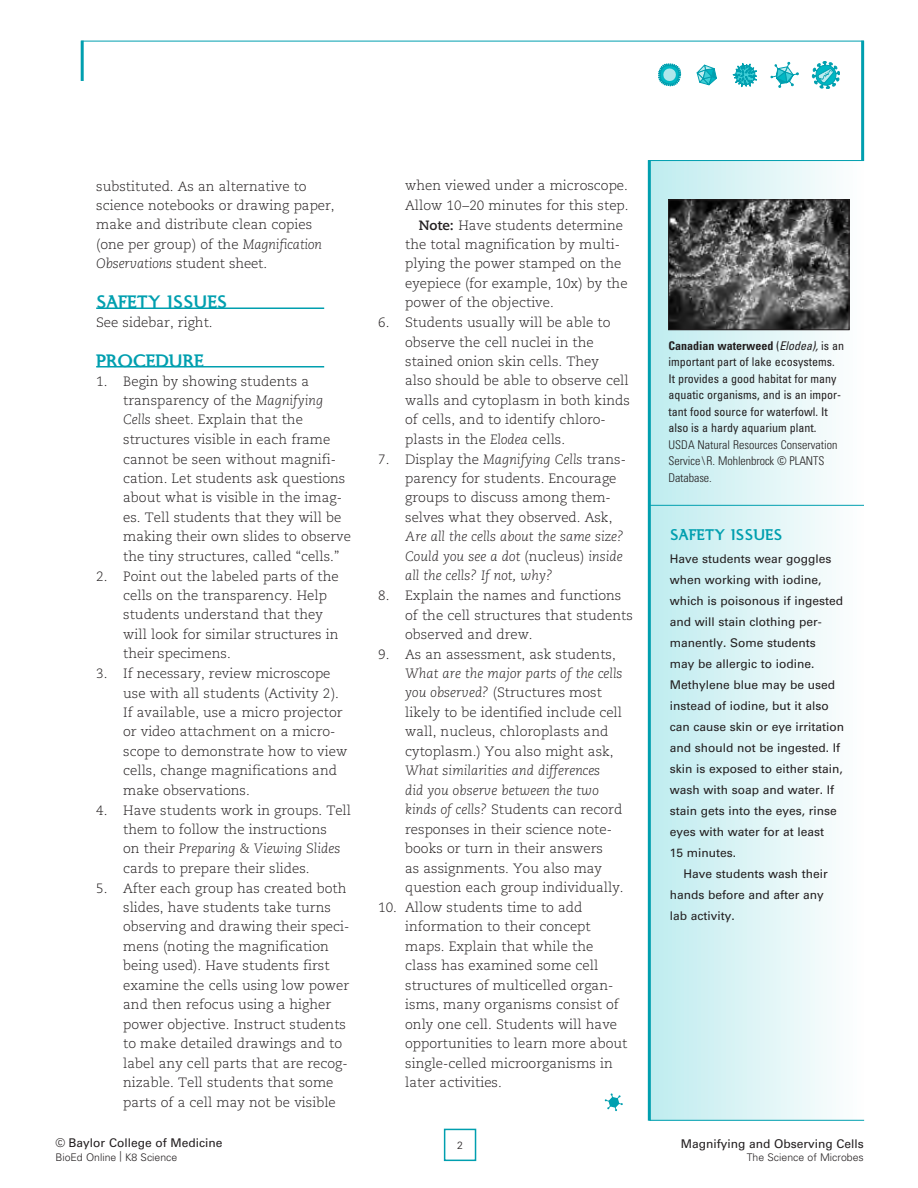
<style>
.page{position:relative;width:918px;height:1188px;background:#fff}
.page>*{position:absolute;margin:0;border:0;box-sizing:border-box;transform-origin:0 0}
.SubHead1{font:700 21px "Ela Demiserif";color:#009faf}
.t1{font:700 18px "Ela Demiserif";color:#009faf}
.t2{font:300 13.5px/19.5px "Caecilia";color:#231f20}
.t3{font:12px/21px "Univers";color:#231f20}
.t4{font:condensed 12px/16.5px "Univers";color:#231f20}
.t5{font:300 10.5px "Univers";color:#231f20}
.s1{font-style:italic}
.s2{font-weight:700}
.s3{font-weight:300}
</style>
<div class="page">
<div style="left:444px;top:1129px;width:32px;height:32px;background:#fff;border:2px solid #009faf"></div>
<hr style="left:96px;top:308px;width:228px;height:1px;background:#009faf">
<hr style="left:96px;top:366px;width:228px;height:2px;background:#009faf">
<div style="left:649px;top:161px;width:215px;height:959px;background:linear-gradient(to right,#bfecef,#fdfdfd)"></div>
<img style="left:670px;top:202px;width:177px;height:126px">
<div style="left:668px;top:200px;width:181px;height:130px;border:1px solid #231f20"></div>
<svg style="left:658px;top:63px;width:23px;height:24px"></svg>
<svg style="left:732px;top:63px;width:25px;height:25px"></svg>
<svg style="left:696px;top:64px;width:21px;height:22px"></svg>
<svg style="left:812px;top:61px;width:28px;height:28px"></svg>
<svg style="left:771px;top:62px;width:28px;height:26px"></svg>
<hr style="left:81px;top:41px;width:783px;height:1px;background:#009faf">
<hr style="left:81px;top:41px;width:3px;height:40px;background:#009faf">
<hr style="left:648px;top:160px;width:3px;height:961px;background:#009faf">
<hr style="left:648px;top:160px;width:216px;height:1px;background:#009faf">
<hr style="left:650px;top:1120px;width:214px;height:1px;background:#009faf">
<hr style="left:649px;top:505px;width:215px;height:1px;background:#009faf">
<svg style="left:605px;top:1093px;width:18px;height:18px"></svg>
<hr style="left:861px;top:41px;width:3px;height:120px;background:#009faf">
<p class="t2" style="left:96px;top:176px;width:240px">substituted. As an alternative to science notebooks or drawing paper, make and distribute clean copies (one per group) of the <span class="s1">Magnification Observations</span> student sheet.</p>
<p class="SubHead1" style="left:96px;top:291px;width:133px">SAFETY ISSUES</p>
<p class="t2" style="left:96px;top:313px;width:118px">See sidebar, right.</p>
<p class="SubHead1" style="left:96px;top:349px;width:109px">PROCEDURE</p>
<p class="t2" style="left:123px;top:371px;width:229px;text-indent:-27px">1. Begin by showing students a transparency of the <span class="s1">Magnifying Cells</span> sheet. Explain that the structures visible in each frame cannot be seen without magnifi&shy;cation. Let students ask questions about what is visible in the imag&shy;es. Tell students that they will be making their own slides to observe the tiny structures, called “cells.”</p>
<p class="t2" style="left:123px;top:566px;width:217px;text-indent:-27px">2. Point out the labeled parts of the cells on the transparency. Help students understand that they will look for similar structures in their specimens.</p>
<p class="t2" style="left:123px;top:664px;width:226px;text-indent:-27px">3. If necessary, review microscope use with all students (Activity 2).<br>If available, use a micro projector or video attachment on a micro&shy;scope to demonstrate how to view cells, change magnifications and make observations.</p>
<p class="t2" style="left:123px;top:800px;width:229px;text-indent:-27px">4. Have students work in groups. Tell them to follow the instructions<br>on their <span class="s1">Preparing &amp; Viewing Slides </span>cards to prepare their slides.</p>
<p class="t2" style="left:123px;top:878px;width:228px;text-indent:-27px">5. After each group has created both slides, have students take turns observing and drawing their speci&shy;mens (noting the magnification being used). Have students first examine the cells using low power and then refocus using a higher power objective. Instruct students to make detailed drawings and to label any cell parts that are recog&shy;nizable. Tell students that some parts of a cell may not be visible</p>
<p class="t2" style="left:405px;top:176px;width:225px">when viewed under a microscope.<br>Allow 10–20 minutes for this step.</p>
<p class="t2" style="left:405px;top:215px;width:224px;text-indent:14px"><span class="s2">Note:</span> Have students determine the total magnification by multi&shy;plying the power stamped on the eyepiece (for example, 10x) by the power of the objective.</p>
<p class="t2" style="left:405px;top:313px;width:226px;text-indent:-27px">6. Students usually will be able to observe the cell nuclei in the stained onion skin cells. They<br>also should be able to observe cell walls and cytoplasm in both kinds of cells, and to identify chloro&shy;plasts in the <span class="s1">Elodea</span> cells.</p>
<p class="t2" style="left:405px;top:449px;width:222px;text-indent:-27px">7. Display the <span class="s1">Magnifying Cells</span> trans&shy;parency for students. Encourage groups to discuss among them&shy;selves what they observed. Ask, <span class="s1">Are all the cells about the same size?<br>Could you see a dot</span> (nucleus) <span class="s1">inside all the cells? If not, why?</span></p>
<p class="t2" style="left:405px;top:586px;width:229px;text-indent:-27px">8. Explain the names and functions of the cell structures that students observed and drew.</p>
<p class="t2" style="left:405px;top:644px;width:220px;text-indent:-27px">9. As an assessment, ask students, <span class="s1">What are the major parts of the cells you observed?</span> (Structures most likely to be identified include cell wall, nucleus, chloroplasts and cytoplasm.) You also might ask, <span class="s1">What similarities and differences<br>did you observe between the two kinds of cells?</span> Students can record responses in their science note&shy;books or turn in their answers<br>as assignments. You also may question each group individually.</p>
<p class="t2" style="left:405px;top:898px;width:224px;text-indent:-27px">10. Allow students time to add information to their concept maps. Explain that while the class has examined some cell structures of multicelled organ&shy;isms, many organisms consist of only one cell. Students will have opportunities to learn more about single-celled microorganisms in later activities.</p>
<p class="t3" style="left:55px;top:1133px;width:168px">© Baylor College of Medicine</p>
<p class="t5" style="left:457px;top:1139px;width:7px">2</p>
<p class="t5" style="left:55px;top:1151px;width:123px">BioEd Online | K8 Science</p>
<p class="t4" style="left:668px;top:337px;width:177px"><span class="s2">Canadian waterweed</span> (<span class="s1">Elodea),</span> is an important part of lake ecosystems.<br>It provides a good habitat for many aquatic organisms, and is an impor&shy;tant food source for waterfowl. It also is a hardy aquarium plant.<br><span class="s3">USDA Natural Resources Conservation<br>Service\ R. Mohlenbrock © PLANTS<br>Database.</span></p>
<p class="t1" style="left:670px;top:525px;width:114px">SAFETY ISSUES</p>
<p class="t3" style="left:670px;top:548px;width:176px">Have students wear goggles when working with iodine, which is poisonous if ingested and will stain clothing per&shy;manently. Some students<br>may be allergic to iodine.<br>Methylene blue may be used instead of iodine, but it also can cause skin or eye irritation and should not be ingested. If skin is exposed to either stain, wash with soap and water. If stain gets into the eyes, rinse eyes with water for at least<br>15 minutes.</p>
<p class="t3" style="left:670px;top:863px;width:159px;text-indent:14px">Have students wash their hands before and after any lab activity.</p>
<p class="t3" style="left:681px;top:1133px;width:185px">Magnifying and Observing Cells</p>
<p class="t5" style="left:747px;top:1151px;width:119px">The Science of Microbes</p>
</div>
